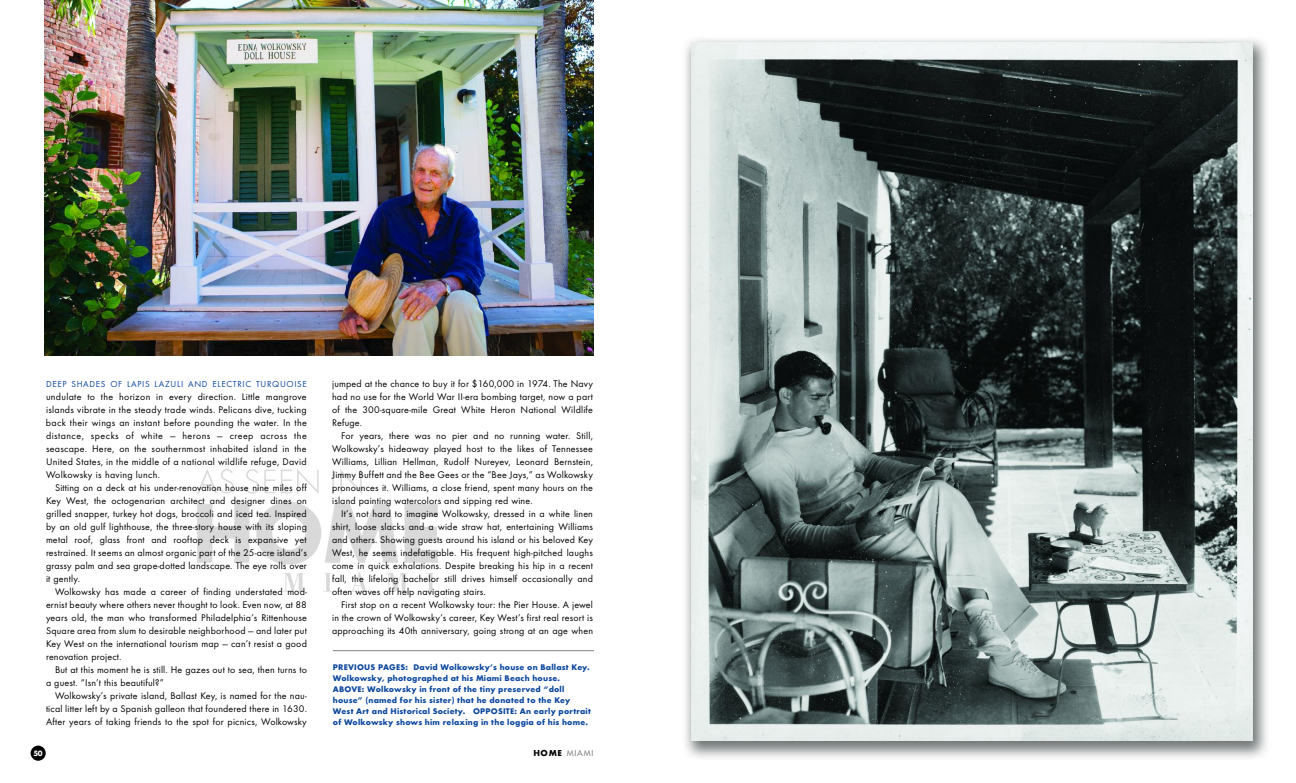
<style>
.page{position:relative;width:1296px;height:783px;background:#fff}
.page>*{position:absolute;margin:0;border:0;box-sizing:border-box;transform-origin:0 0}
.t1{font:10px/13px "Futura T";letter-spacing:.015em;color:#000;text-align:justify}
.t2{font:9px "Futura T";letter-spacing:.075em;color:#0b479d}
.t3{font:700 8.5px/11px "Futura T";letter-spacing:.025em;color:#0b479d}
.t4{font:8px "Futura";letter-spacing:.115em;color:#808080}
.t5{font:700 8px "Futura T";color:#fff}
.s1{font-family:"Futura T";font-weight:700;font-size:9px;color:#000}
</style>
<div class="page">
<img style="left:197px;top:469px;width:241px;height:123px">
<div style="left:31px;top:746px;width:15px;height:15px;background:#000;border-radius:50%"></div>
<img style="left:685px;top:39px;width:582px;height:719px">
<img style="left:45px;top:0;width:549px;height:356px">
<hr style="left:333px;top:651px;width:261px;height:1px;background:#808080">
<p class="t2" style="left:46px;top:379px;width:262px">DEEP SHADES OF LAPIS LAZULI AND ELECTRIC TURQUOISE</p>
<p class="t1" style="left:46px;top:390px;width:262px">undulate to the horizon in every direction. Little mangrove islands vibrate in the steady trade winds. Pelicans dive, tucking back their wings an instant before pounding the water. In the distance, specks of white — herons — creep across the seascape. Here, on the southernmost inhabited island in the United States, in the middle of a national wildlife refuge, David Wolkowsky is having lunch.</p>
<p class="t1" style="left:46px;top:481px;width:262px;text-indent:9px">Sitting on a deck at his under-renovation house nine miles off Key West, the octogenarian architect and designer dines on grilled snapper, turkey hot dogs, broccoli and iced tea. Inspired by an old gulf lighthouse, the three-story house with its sloping metal roof, glass front and rooftop deck is expansive yet restrained. It seems an almost organic part of the 25-acre island’s grassy palm and sea grape-dotted landscape. The eye rolls over it gently.</p>
<p class="t1" style="left:46px;top:585px;width:262px;text-indent:9px">Wolkowsky has made a career of finding understated mod&shy;ernist beauty where others never thought to look. Even now, at 88 years old, the man who transformed Philadelphia’s Rittenhouse Square area from slum to desirable neighborhood — and later put Key West on the international tourism map — can’t resist a good renovation project.</p>
<p class="t1" style="left:46px;top:663px;width:262px;text-indent:9px">But at this moment he is still. He gazes out to sea, then turns to a guest. “Isn’t this beautiful?”</p>
<p class="t1" style="left:46px;top:689px;width:262px;text-indent:9px">Wolkowsky’s private island, Ballast Key, is named for the nau&shy;tical litter left by a Spanish galleon that foundered there in 1630.<br>After years of taking friends to the spot for picnics, Wolkowsky</p>
<p class="t1" style="left:332px;top:377px;width:262px">jumped at the chance to buy it for $160,000 in 1974. The Navy had no use for the World War II-era bombing target, now a part of the 300-square-mile Great White Heron National Wildlife Refuge.</p>
<p class="t1" style="left:332px;top:429px;width:262px;text-indent:9px">For years, there was no pier and no running water. Still, Wolkowsky’s hideaway played host to the likes of Tennessee Williams, Lillian Hellman, Rudolf Nureyev, Leonard Bernstein, Jimmy Buffett and the Bee Gees or the “Bee Jays,” as Wolkowsky pronounces it. Williams, a close friend, spent many hours on the island painting watercolors and sipping red wine.</p>
<p class="t1" style="left:332px;top:507px;width:262px;text-indent:9px">It’s not hard to imagine Wolkowsky, dressed in a white linen shirt, loose slacks and a wide straw hat, entertaining Williams and others. Showing guests around his island or his beloved Key West, he seems indefatigable. His frequent high-pitched laughs come in quick exhalations. Despite breaking his hip in a recent fall, the lifelong bachelor still drives himself occasionally and often waves off help navigating stairs.</p>
<p class="t1" style="left:332px;top:598px;width:262px;text-indent:9px">First stop on a recent Wolkowsky tour: the Pier House. A jewel in the crown of Wolkowsky’s career, Key West’s first real resort is approaching its 40th anniversary, going strong at an age when</p>
<p class="t3" style="left:333px;top:662px;width:259px">PREVIOUS PAGES: David Wolkowsky’s house on Ballast Key.<br>Wolkowsky, photographed at his Miami Beach house.<br>ABOVE: Wolkowsky in front of the tiny preserved “doll house” (named for his sister) that he donated to the Key West Art and Historical Society. OPPOSITE: An early portrait of Wolkowsky shows him relaxing in the loggia of his home.</p>
<p class="t5" style="left:34px;top:748px;width:11px">50</p>
<p class="t4" style="left:533px;top:749px;width:61px"><span class="s1">HOME</span> MIAMI</p>
</div>
